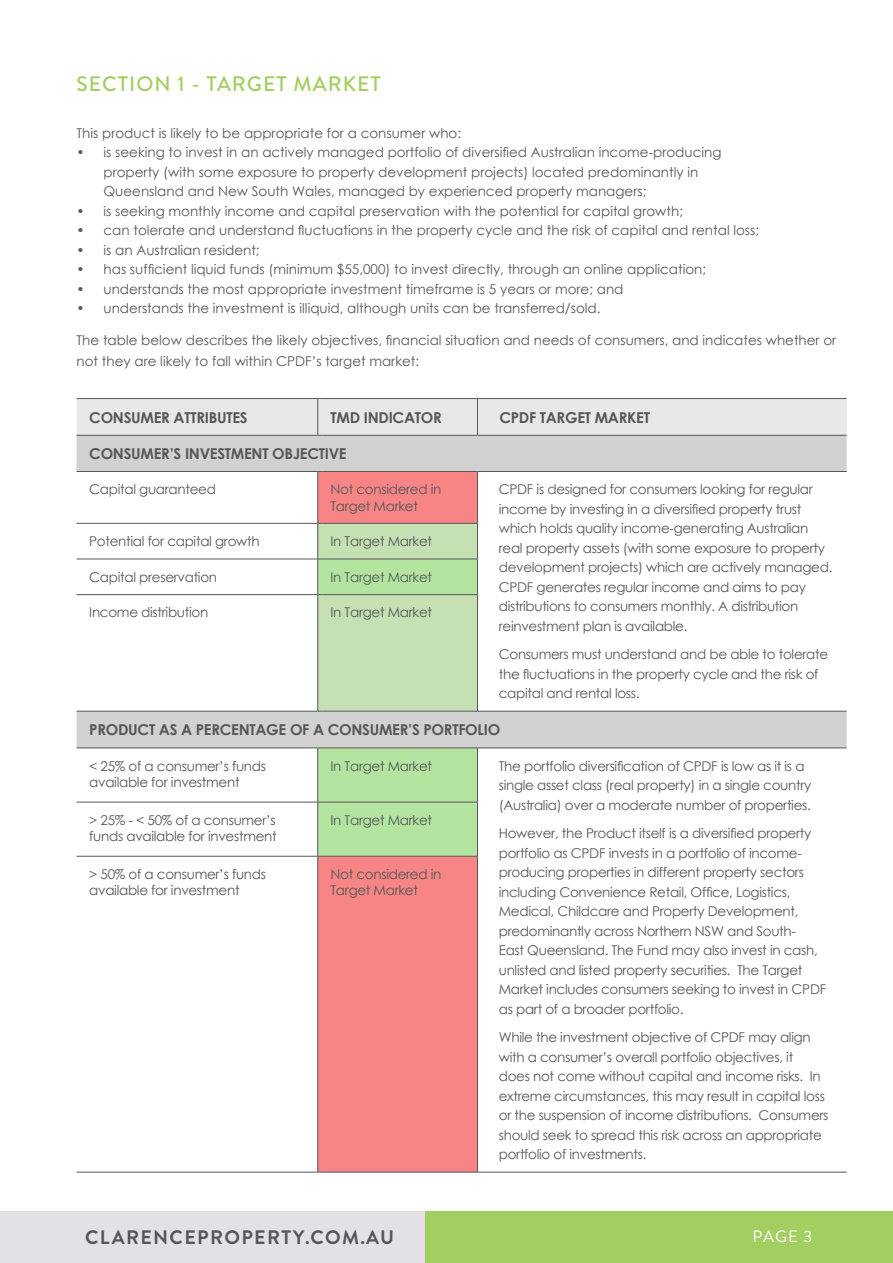
<style>
.page{position:relative;width:893px;height:1263px;background:#fff}
.page>*{position:absolute;margin:0;border:0;box-sizing:border-box;transform-origin:0 0}
.t1{font:500 21px "Brandon Grotesque";letter-spacing:.05em;color:#a2cf5f}
.t2{font:700 19.5px "Brandon Grotesque";letter-spacing:.07em;color:#55575a}
.t3{font:16.5px "Brandon Grotesque";color:#fff}
.t4{font:700 15px "Century Gothic";letter-spacing:-.02em;color:#55575a}
.t5{font:13.5px/19.5px "Century Gothic";letter-spacing:-.02em;color:#55575a}
.t6{font:13.5px/19.5px "Century Gothic";color:#55575a}
</style>
<div class="page">
<div style="left:0;top:1212px;width:425px;height:51px;background:#e4e1e6"></div>
<div style="left:425px;top:1212px;width:468px;height:51px;background:#a2cf5f"></div>
<svg style="left:77px;top:436px;width:770px;height:312px"></svg>
<div style="left:318px;top:472px;width:159px;height:700px;background:#f78585"></div>
<svg style="left:318px;top:712px;width:159px;height:144px;background:#b9deac"></svg>
<div style="left:77px;top:398px;width:770px;height:38px;background:#e8e8e8"></div>
<hr style="left:322px;top:435px;width:155px;height:1px;background:#55575a">
<hr style="left:477px;top:435px;width:370px;height:1px;background:#55575a">
<hr style="left:77px;top:471px;width:241px;height:1px;background:#55575a">
<hr style="left:317px;top:472px;width:1px;height:51px;background:#55575a">
<hr style="left:322px;top:471px;width:155px;height:1px;background:#55575a">
<hr style="left:477px;top:471px;width:370px;height:1px;background:#55575a">
<hr style="left:477px;top:472px;width:1px;height:51px;background:#55575a">
<hr style="left:77px;top:523px;width:241px;height:1px;background:#55575a">
<hr style="left:317px;top:523px;width:1px;height:36px;background:#55575a">
<hr style="left:477px;top:523px;width:1px;height:36px;background:#55575a">
<hr style="left:77px;top:559px;width:241px;height:1px;background:#55575a">
<hr style="left:317px;top:559px;width:1px;height:35px;background:#55575a">
<hr style="left:477px;top:559px;width:1px;height:35px;background:#55575a">
<hr style="left:77px;top:594px;width:241px;height:1px;background:#55575a">
<hr style="left:317px;top:595px;width:1px;height:116px;background:#55575a">
<hr style="left:322px;top:594px;width:156px;height:1px;background:#55575a">
<hr style="left:477px;top:595px;width:1px;height:116px;background:#55575a">
<hr style="left:77px;top:711px;width:241px;height:1px;background:#55575a">
<svg style="left:318px;top:523px;width:159px;height:189px;background:#bfdeae"></svg>
<hr style="left:322px;top:711px;width:155px;height:1px;background:#55575a">
<hr style="left:477px;top:711px;width:370px;height:1px;background:#55575a">
<hr style="left:77px;top:748px;width:241px;height:1px;background:#55575a">
<hr style="left:317px;top:748px;width:1px;height:54px;background:#55575a">
<hr style="left:322px;top:748px;width:155px;height:1px;background:#55575a">
<hr style="left:477px;top:748px;width:370px;height:1px;background:#55575a">
<hr style="left:477px;top:748px;width:1px;height:54px;background:#55575a">
<hr style="left:77px;top:802px;width:241px;height:1px;background:#55575a">
<hr style="left:317px;top:802px;width:1px;height:54px;background:#55575a">
<hr style="left:322px;top:802px;width:156px;height:1px;background:#55575a">
<hr style="left:477px;top:802px;width:1px;height:54px;background:#55575a">
<hr style="left:77px;top:856px;width:241px;height:1px;background:#55575a">
<hr style="left:317px;top:856px;width:1px;height:316px;background:#55575a">
<hr style="left:322px;top:856px;width:156px;height:1px;background:#55575a">
<hr style="left:477px;top:856px;width:1px;height:316px;background:#55575a">
<hr style="left:77px;top:1172px;width:241px;height:1px;background:#55575a">
<hr style="left:322px;top:1172px;width:155px;height:1px;background:#55575a">
<hr style="left:477px;top:1172px;width:370px;height:1px;background:#55575a">
<h1 class="t1" style="left:77px;top:70px;width:306px">SECTION 1 - TARGET MARKET</h1>
<p class="t6" style="left:77px;top:123px;width:386px">This product is likely to be appropriate for a consumer who:</p>
<p class="t6" style="left:104px;top:142px;width:619px;text-indent:-27px">• is seeking to invest in an actively managed portfolio of diversified Australian income-producing property (with some exposure to property development projects) located predominantly in<br>Queensland and New South Wales, managed by experienced property managers;</p>
<p class="t6" style="left:77px;top:201px;width:608px">• is seeking monthly income and capital preservation with the potential for capital growth;</p>
<p class="t6" style="left:77px;top:220px;width:684px">• can tolerate and understand fluctuations in the property cycle and the risk of capital and rental loss;</p>
<p class="t6" style="left:77px;top:240px;width:185px">• is an Australian resident;</p>
<p class="t6" style="left:77px;top:259px;width:631px">• has sufficient liquid funds (minimum $55,000) to invest directly, through an online application;</p>
<p class="t6" style="left:77px;top:279px;width:548px">• understands the most appropriate investment timeframe is 5 years or more; and</p>
<p class="t6" style="left:77px;top:298px;width:526px">• understands the investment is illiquid, although units can be transferred/sold.</p>
<p class="t6" style="left:77px;top:330px;width:761px;line-height:21px">The table below describes the likely objectives, financial situation and needs of consumers, and indicates whether or not they are likely to fall within CPDF’s target market:</p>
<p class="t4" style="left:89px;top:406px;width:160px">CONSUMER ATTRIBUTES</p>
<p class="t4" style="left:330px;top:406px;width:113px">TMD INDICATOR</p>
<p class="t4" style="left:499px;top:406px;width:152px">CPDF TARGET MARKET</p>
<p class="t4" style="left:89px;top:442px;width:259px">CONSUMER’S INVESTMENT OBJECTIVE</p>
<p class="t5" style="left:89px;top:479px;width:128px">Capital guaranteed</p>
<p class="t5" style="left:330px;top:481px;width:112px;line-height:16.2px">Not considered in<br>Target Market</p>
<p class="t5" style="left:499px;top:479px;width:335px">CPDF is designed for consumers looking for regular income by investing in a diversified property trust which holds quality income-generating Australian real property assets (with some exposure to property development projects) which are actively managed.<br>CPDF generates regular income and aims to pay distributions to consumers monthly. A distribution reinvestment plan is available.</p>
<p class="t5" style="left:499px;top:644px;width:331px">Consumers must understand and be able to tolerate the fluctuations in the property cycle and the risk of capital and rental loss.</p>
<p class="t5" style="left:89px;top:531px;width:172px">Potential for capital growth</p>
<p class="t5" style="left:330px;top:531px;width:103px">In Target Market</p>
<p class="t5" style="left:89px;top:567px;width:129px">Capital preservation</p>
<p class="t5" style="left:330px;top:567px;width:103px">In Target Market</p>
<p class="t5" style="left:89px;top:603px;width:120px">Income distribution</p>
<p class="t5" style="left:330px;top:603px;width:103px">In Target Market</p>
<p class="t4" style="left:89px;top:718px;width:412px">PRODUCT AS A PERCENTAGE OF A CONSUMER’S PORTFOLIO</p>
<p class="t5" style="left:89px;top:758px;width:178px;line-height:16.2px">&lt; 25% of a consumer’s funds available for investment</p>
<p class="t5" style="left:330px;top:756px;width:103px">In Target Market</p>
<p class="t5" style="left:499px;top:756px;width:314px">The portfolio diversification of CPDF is low as it is a single asset class (real property) in a single country (Australia) over a moderate number of properties.</p>
<p class="t5" style="left:499px;top:823px;width:329px">However, the Product itself is a diversified property portfolio as CPDF invests in a portfolio of income&shy;producing properties in different property sectors including Convenience Retail, Office, Logistics, Medical, Childcare and Property Development, predominantly across Northern NSW and South-<br>East Queensland. The Fund may also invest in cash, unlisted and listed property securities. The Target Market includes consumers seeking to invest in CPDF as part of a broader portfolio.</p>
<p class="t5" style="left:499px;top:1027px;width:331px">While the investment objective of CPDF may align with a consumer’s overall portfolio objectives, it<br>does not come without capital and income risks. In extreme circumstances, this may result in capital loss or the suspension of income distributions. Consumers should seek to spread this risk across an appropriate portfolio of investments.</p>
<p class="t5" style="left:89px;top:812px;width:189px;line-height:16.2px">&gt; 25% - &lt; 50% of a consumer’s funds available for investment</p>
<p class="t5" style="left:330px;top:810px;width:103px">In Target Market</p>
<p class="t5" style="left:89px;top:866px;width:178px;line-height:16.2px">&gt; 50% of a consumer’s funds available for investment</p>
<p class="t5" style="left:330px;top:866px;width:112px;line-height:16.2px">Not considered in<br>Target Market</p>
<h2 class="t2" style="left:85px;top:1223px;width:311px">CLARENCEPROPERTY.COM.AU</h2>
<p class="t3" style="left:752px;top:1225px;width:61px">PAGE 3</p>
</div>
